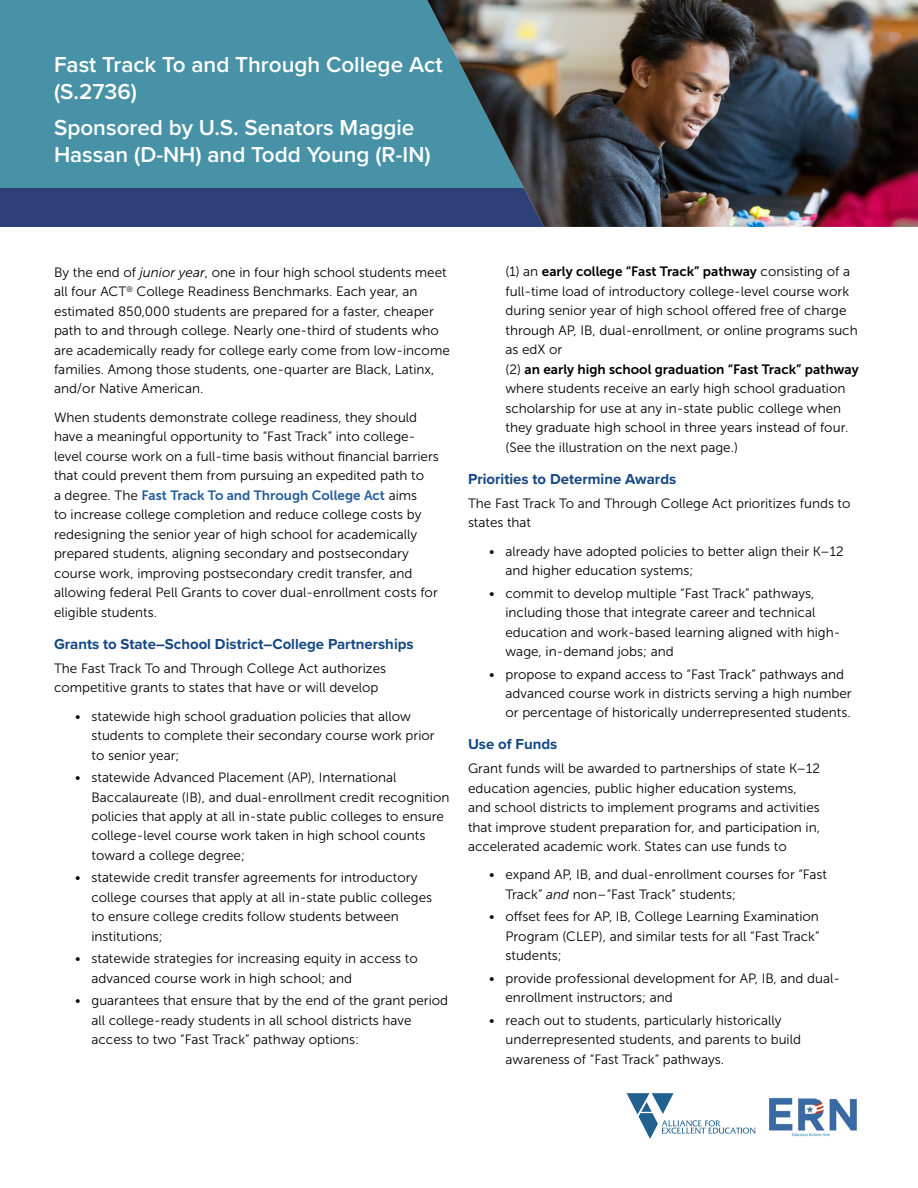
<style>
.page{position:relative;width:918px;height:1188px;background:#fff}
.page>*{position:absolute;margin:0;border:0;box-sizing:border-box;transform-origin:0 0}
.t1{font:600 22.5px/27px "Proxima Nova";color:#fff}
.t2{font:700 15px "Proxima Nova";color:#144984}
.t3{font:13.5px/19.5px "Museo Sans 300";color:#000}
.t4{font:13.5px "Museo Sans 700";color:#000}
.t5{font:13.5px "Museo Sans 700";color:#215e9e}
.s1{font-style:italic}
.s2{font-family:"Museo Sans 300";color:#000}
.s3{font-family:"Museo Sans 300"}
</style>
<div class="page">
<div style="left:0;top:0;width:646px;height:227px;background:#4792a6"></div>
<div style="left:0;top:188px;width:646px;height:39px;background:#2d4078"></div>
<img style="left:427px;top:0;width:491px;height:227px">
<img style="left:769px;top:1097px;width:88px;height:40px">
<svg style="left:627px;top:1093px;width:129px;height:46px"></svg>
<h1 class="t1" style="left:54px;top:52px;width:390px">Fast Track To and Through College Act (S.2736)</h1>
<h1 class="t1" style="left:54px;top:115px;width:378px">Sponsored by U.S. Senators Maggie<br>Hassan (D-NH) and Todd Young (R-IN)</h1>
<p class="t3" style="left:54px;top:262px;width:397px">By the end of <span class="s1">junior year</span>, one in four high school students meet all four ACT<sup>®</sup> College Readiness Benchmarks. Each year, an estimated 850,000 students are prepared for a faster, cheaper path to and through college. Nearly one-third of students who are academically ready for college early come from low-income families. Among those students, one-quarter are Black, Latinx, and/or Native American.</p>
<p class="t3" style="left:54px;top:408px;width:386px">When students demonstrate college readiness, they should have a meaningful opportunity to “Fast Track” into college&shy;level course work on a full-time basis without financial barriers that could prevent them from pursuing an expedited path to</p>
<p class="t5" style="left:54px;top:488px;width:365px"><span class="s2">a degree. The</span> Fast Track To and Through College Act <span class="s2">aims</span></p>
<p class="t3" style="left:54px;top:505px;width:385px">to increase college completion and reduce college costs by redesigning the senior year of high school for academically prepared students, aligning secondary and postsecondary course work, improving postsecondary credit transfer, and allowing federal Pell Grants to cover dual-enrollment costs for eligible students.</p>
<p class="t2" style="left:54px;top:632px;width:361px">Grants to State–School District–College Partnerships</p>
<p class="t3" style="left:54px;top:658px;width:334px">The Fast Track To and Through College Act authorizes competitive grants to states that have or will develop</p>
<p class="t3" style="left:92px;top:706px;width:345px;text-indent:-16px">• statewide high school graduation policies that allow students to complete their secondary course work prior to senior year;</p>
<p class="t3" style="left:92px;top:768px;width:359px;text-indent:-16px">• statewide Advanced Placement (AP), International Baccalaureate (IB), and dual-enrollment credit recognition policies that apply at all in-state public colleges to ensure college-level course work taken in high school counts toward a college degree;</p>
<p class="t3" style="left:92px;top:868px;width:342px;text-indent:-16px">• statewide credit transfer agreements for introductory college courses that apply at all in-state public colleges to ensure college credits follow students between institutions;</p>
<p class="t3" style="left:92px;top:949px;width:328px;text-indent:-16px">• statewide strategies for increasing equity in access to advanced course work in high school; and</p>
<p class="t3" style="left:92px;top:991px;width:358px;text-indent:-16px">• guarantees that ensure that by the end of the grant period all college-ready students in all school districts have access to two “Fast Track” pathway options:</p>
<p class="t4" style="left:506px;top:264px;width:346px"><span class="s3">(1) an</span> early college “Fast Track” pathway <span class="s3">consisting of a</span></p>
<p class="t3" style="left:506px;top:282px;width:354px">full-time load of introductory college-level course work during senior year of high school offered free of charge through AP, IB, dual-enrollment, or online programs such as edX or</p>
<p class="t4" style="left:506px;top:362px;width:355px"><span class="s3">(2)</span> an early high school graduation “Fast Track” pathway</p>
<p class="t3" style="left:506px;top:379px;width:344px">where students receive an early high school graduation scholarship for use at any in-state public college when they graduate high school in three years instead of four. (See the illustration on the next page.)</p>
<p class="t2" style="left:468px;top:467px;width:210px">Priorities to Determine Awards</p>
<p class="t3" style="left:468px;top:493px;width:384px">The Fast Track To and Through College Act prioritizes funds to states that</p>
<p class="t3" style="left:506px;top:541px;width:340px;text-indent:-16px">• already have adopted policies to better align their K–12 and higher education systems;</p>
<p class="t3" style="left:506px;top:583px;width:336px;text-indent:-16px">• commit to develop multiple “Fast Track” pathways, including those that integrate career and technical education and work-based learning aligned with high&shy;wage, in-demand jobs; and</p>
<p class="t3" style="left:506px;top:664px;width:348px;text-indent:-16px">• propose to expand access to “Fast Track” pathways and advanced course work in districts serving a high number or percentage of historically underrepresented students.</p>
<p class="t2" style="left:468px;top:733px;width:91px">Use of Funds</p>
<p class="t3" style="left:468px;top:759px;width:354px">Grant funds will be awarded to partnerships of state K–12 education agencies, public higher education systems, and school districts to implement programs and activities that improve student preparation for, and participation in, accelerated academic work. States can use funds to</p>
<p class="t3" style="left:506px;top:865px;width:323px;text-indent:-16px">• expand AP, IB, and dual-enrollment courses for “Fast<br>Track” <span class="s1">and</span> non–“Fast Track” students;</p>
<p class="t3" style="left:506px;top:907px;width:316px;text-align:justify;text-indent:-16px">• offset fees for AP, IB, College Learning Examination Program (CLEP), and similar tests for all “Fast Track” students;</p>
<p class="t3" style="left:506px;top:969px;width:336px;text-indent:-16px">• provide professional development for AP, IB, and dual&shy;enrollment instructors; and</p>
<p class="t3" style="left:506px;top:1011px;width:297px;text-indent:-16px">• reach out to students, particularly historically underrepresented students, and parents to build awareness of “Fast Track” pathways.</p>
</div>
